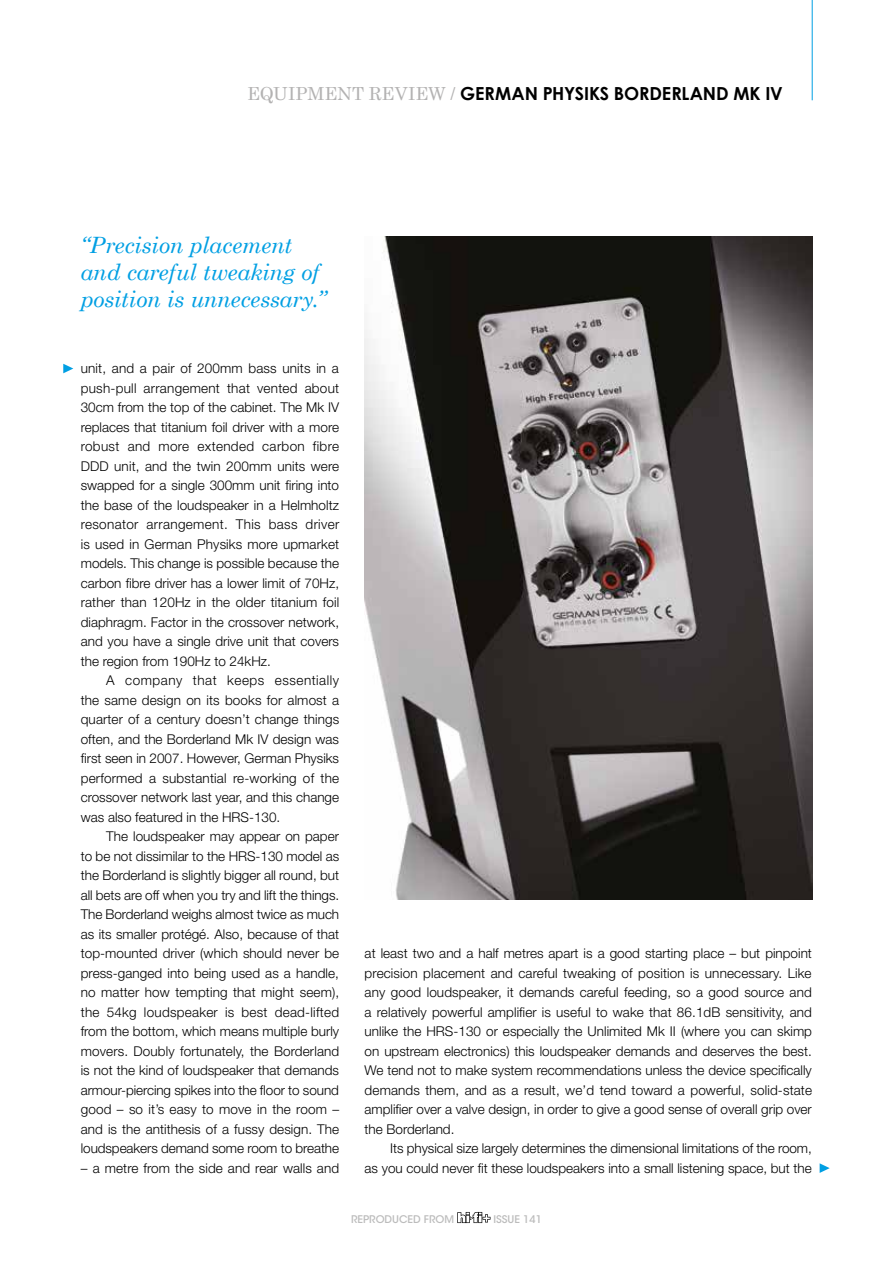
<style>
.page{position:relative;width:893px;height:1263px;background:#fff}
.page>*{position:absolute;margin:0;border:0;box-sizing:border-box;transform-origin:0 0}
.t1{font:italic 22.5px/27px "Century Schoolbook";letter-spacing:-.01em;color:#009fe3}
.t2{font:700 18px "Century Gothic";letter-spacing:-.01em;color:#000}
.t3{font:300 13.5px/19.5px "Helvetica Neue LT Std";color:#000;text-align:justify}
.t4{font:500 10.5px "ITC Avant Garde Std";color:#bcbcbc}
.s1{font-family:"Century Schoolbook";font-weight:400;color:#b3b2b2}
</style>
<div class="page">
<img style="left:365px;top:237px;width:447px;height:663px">
<svg style="left:63px;top:364px;width:10px;height:9px"></svg>
<svg style="left:820px;top:1163px;width:10px;height:10px"></svg>
<svg style="left:457px;top:1212px;width:33px;height:11px"></svg>
<hr style="left:812px;top:0;width:1px;height:100px;background:#009fe3">
<h2 class="t2" style="left:247px;top:82px;width:537px"><span class="s1">EQUIPMENT REVIEW /</span> GERMAN PHYSIKS BORDERLAND MK IV</h2>
<h1 class="t1" style="left:81px;top:231px;width:247px">“Precision placement and careful tweaking of position is unnecessary.”</h1>
<p class="t3" style="left:81px;top:358px;width:260px">unit, and a pair of 200mm bass units in a push-pull arrangement that vented about 30cm from the top of the cabinet. The Mk IV replaces that titanium foil driver with a more robust and more extended carbon fibre DDD unit, and the twin 200mm units were swapped for a single 300mm unit firing into the base of the loudspeaker in a Helmholtz resonator arrangement. This bass driver is used in German Physiks more upmarket models. This change is possible because the carbon fibre driver has a lower limit of 70Hz, rather than 120Hz in the older titanium foil diaphragm. Factor in the crossover network, and you have a single drive unit that covers the region from 190Hz to 24kHz.</p>
<p class="t3" style="left:81px;top:670px;width:260px;text-indent:26px">A company that keeps essentially the same design on its books for almost a quarter of a century doesn’t change things often, and the Borderland Mk IV design was first seen in 2007. However, German Physiks performed a substantial re-working of the crossover network last year, and this change was also featured in the HRS-130.</p>
<p class="t3" style="left:81px;top:826px;width:260px;text-indent:26px">The loudspeaker may appear on paper to be not dissimilar to the HRS-130 model as the Borderland is slightly bigger all round, but all bets are off when you try and lift the things.<br>The Borderland weighs almost twice as much as its smaller protégé. Also, because of that top-mounted driver (which should never be press-ganged into being used as a handle, no matter how tempting that might seem), the 54kg loudspeaker is best dead-lifted from the bottom, which means multiple burly movers. Doubly fortunately, the Borderland is not the kind of loudspeaker that demands armour-piercing spikes into the floor to sound good – so it’s easy to move in the room – and is the antithesis of a fussy design. The loudspeakers demand some room to breathe</p>
<p class="t3" style="left:81px;top:1158px;width:260px">– a metre from the side and rear walls and</p>
<p class="t3" style="left:365px;top:943px;width:449px">at least two and a half metres apart is a good starting place – but pinpoint precision placement and careful tweaking of position is unnecessary. Like any good loudspeaker, it demands careful feeding, so a good source and a relatively powerful amplifier is useful to wake that 86.1dB sensitivity, and unlike the HRS-130 or especially the Unlimited Mk II (where you can skimp on upstream electronics) this loudspeaker demands and deserves the best.<br>We tend not to make system recommendations unless the device specifically demands them, and as a result, we’d tend toward a powerful, solid-state amplifier over a valve design, in order to give a good sense of overall grip over the Borderland.</p>
<p class="t3" style="left:365px;top:1138px;width:449px;text-align:right">Its physical size largely determines the dimensional limitations of the room,<br>as you could never fit these loudspeakers into a small listening space, but the</p>
<p class="t4" style="left:351px;top:1213px;width:104px">REPRODUCED FROM</p>
<p class="t4" style="left:493px;top:1213px;width:50px">ISSUE 141</p>
</div>
